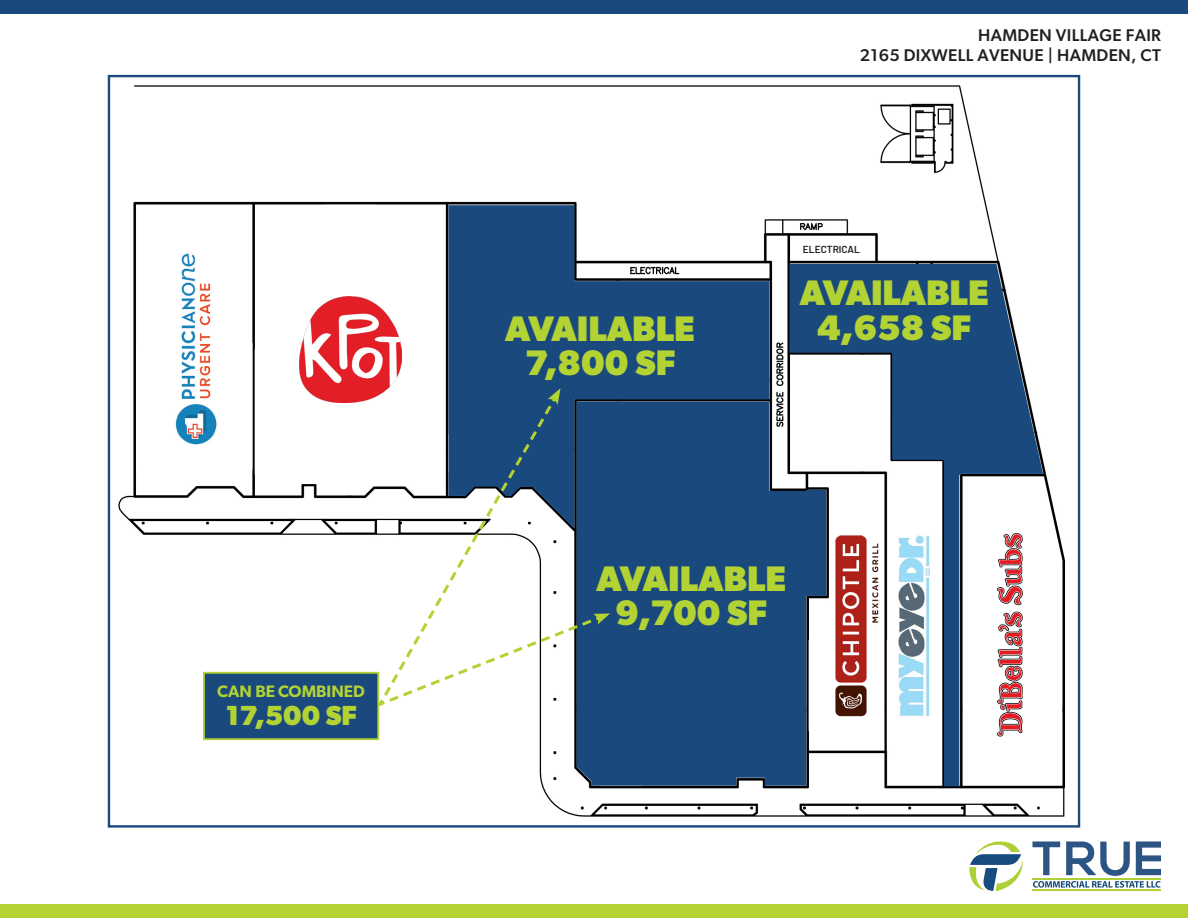
<style>
.page{position:relative;width:1188px;height:918px;background:#fff}
.page>*{position:absolute;margin:0;border:0;box-sizing:border-box;transform-origin:0 0}
.t1{font:700 35.55px/34.5px "Gibson";color:#b3d234;text-align:center}
.t2{font:700 27.75px "Gibson";color:#b3d234}
.t3{font:500 16.95px "Gibson";letter-spacing:.02em;color:#231f20}
.t4{font:600 16.65px "Gibson";color:#b3d234}
.t5{font:600 10.2px "Barlow";color:#231f20}
</style>
<div class="page">
<img style="left:118px;top:85px;width:947px;height:732px">
<svg style="left:789px;top:264px;width:254px;height:522px"></svg>
<img style="left:173px;top:250px;width:46px;height:198px">
<img style="left:835px;top:536px;width:44px;height:180px">
<img style="left:896px;top:536px;width:37px;height:180px">
<div style="left:997px;top:533px;width:26px;height:204px;background:#fff"></div>
<svg style="left:997px;top:611px;width:26px;height:126px"></svg>
<svg style="left:997px;top:533px;width:26px;height:72px"></svg>
<div style="left:798px;top:243px;width:67px;height:12px;background:#fff"></div>
<img style="left:300px;top:296px;width:101px;height:106px">
<div style="left:0;top:0;width:1188px;height:14px;background:#19497d"></div>
<div style="left:0;top:904px;width:1188px;height:14px;background:#b3d234"></div>
<svg style="left:969px;top:841px;width:54px;height:50px"></svg>
<hr style="left:1032px;top:889px;width:129px;height:2px;background:#aed036">
<svg style="left:1032px;top:841px;width:129px;height:47px"></svg>
<svg style="left:577px;top:402px;width:249px;height:384px;background:#335d8a"></svg>
<svg style="left:449px;top:205px;width:320px;height:324px;background:#3c638f"></svg>
<svg style="left:373px;top:393px;width:231px;height:317px"></svg>
<svg style="left:547px;top:388px;width:14px;height:17px"></svg>
<svg style="left:386px;top:613px;width:224px;height:91px"></svg>
<div style="left:203px;top:672px;width:176px;height:68px;background:#19497d;border:2px solid #b3d234"></div>
<p class="t4" style="left:217px;top:681px;width:149px">CAN BE COMBINED</p>
<p class="t2" style="left:225px;top:699px;width:133px">17,500 SF</p>
<p class="t1" style="left:505px;top:310px;width:191px">AVAILABLE<br>7,800 SF</p>
<p class="t3" style="left:978px;top:25px;width:184px">HAMDEN VILLAGE FAIR</p>
<p class="t3" style="left:860px;top:45px;width:303px">2165 DIXWELL AVENUE | HAMDEN, CT</p>
<p class="t5" style="left:803px;top:242px;width:59px">ELECTRICAL</p>
<p class="t1" style="left:800px;top:275px;width:191px">AVAILABLE<br>4,658 SF</p>
<p class="t1" style="left:597px;top:560px;width:191px">AVAILABLE<br>9,700 SF</p>
</div>
